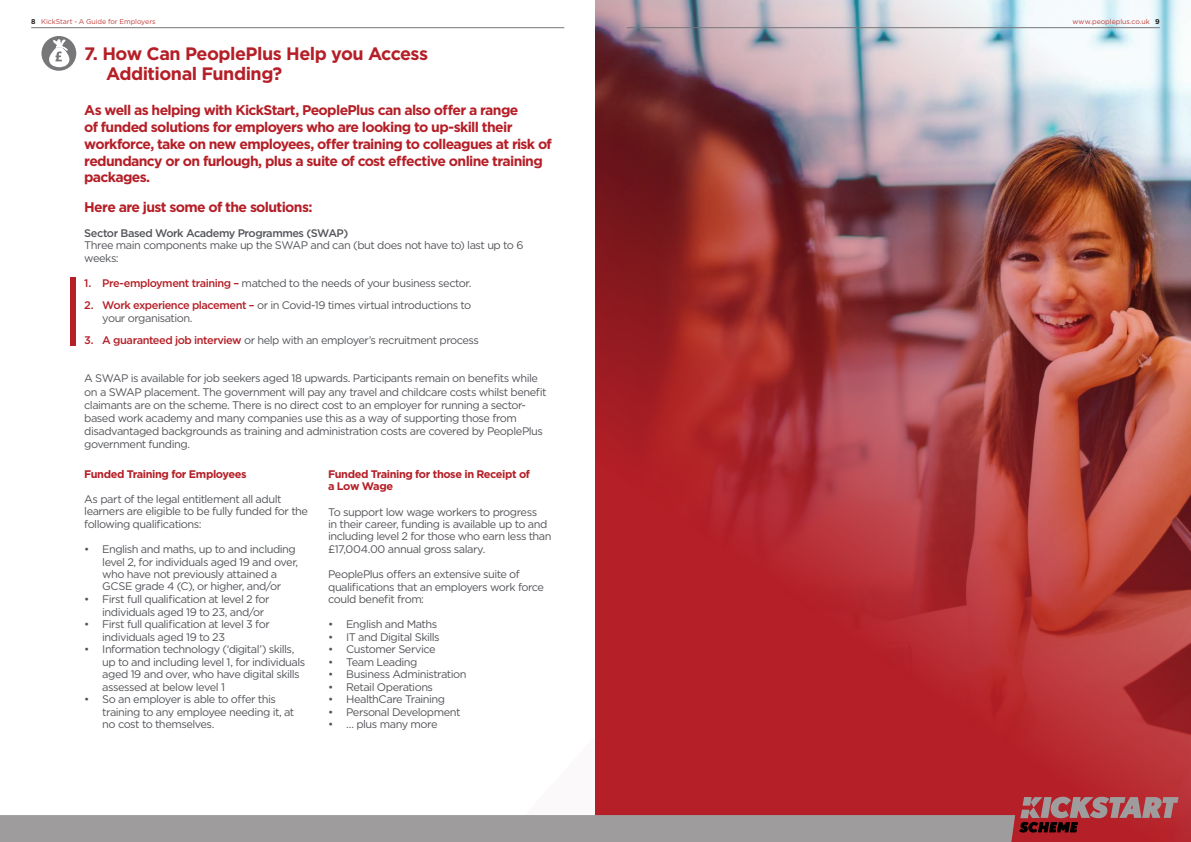
<style>
.page{position:relative;width:1191px;height:842px;background:#fff}
.page>*{position:absolute;margin:0;border:0;box-sizing:border-box;transform-origin:0 0}
.t1{font:700 18px "Gotham";letter-spacing:-.03em;color:#b51f27}
.t2{font:700 14px/16.8px "Gotham";letter-spacing:-.05em;color:#b51f27}
.t3{font:11px/12.5px "Gotham";letter-spacing:-.045em;color:#54555a}
.t4{font:700 11px/12.5px "Gotham";letter-spacing:-.04em;color:#b51f27}
.t5{font:500 11px "Gotham";letter-spacing:-.04em;color:#54555a}
.t6{font:7px "Gotham";letter-spacing:-.01em;color:#c03d3a}
.s1{font-weight:700;color:#231f20}
.s2{font-weight:500;color:#b51f27}
</style>
<div class="page">
<img style="left:595px;top:0;width:596px;height:842px">
<hr style="left:31px;top:28px;width:533px;height:1px;background:#77777a">
<hr style="left:626px;top:28px;width:533px;height:1px;background:#77777a">
<svg style="left:0;top:796px;width:1178px;height:46px"></svg>
<div style="left:71px;top:277px;width:5px;height:68px;background:#b51f27"></div>
<svg style="left:41px;top:36px;width:35px;height:35px"></svg>
<svg style="left:42px;top:38px;width:34px;height:31px"></svg>
<p class="t6" style="left:31px;top:17px;width:126px"><span class="s1">8</span> KickStart - A Guide for Employers</p>
<p class="t6" style="left:1072px;top:17px;width:89px">www.peopleplus.co.uk <span class="s1">9</span></p>
<p class="t1" style="left:84px;top:42px;width:346px">7. How Can PeoplePlus Help you Access</p>
<p class="t1" style="left:106px;top:62px;width:178px">Additional Funding?</p>
<p class="t2" style="left:84px;top:102px;width:469px">As well as helping with KickStart, PeoplePlus can also offer a range<br>of funded solutions for employers who are looking to up-skill their workforce, take on new employees, offer training to colleagues at risk of redundancy or on furlough, plus a suite of cost effective online training packages.</p>
<p class="t2" style="left:84px;top:198px;width:230px">Here are just some of the solutions:</p>
<p class="t5" style="left:84px;top:226px;width:265px">Sector Based Work Academy Programmes (SWAP)</p>
<p class="t3" style="left:84px;top:239px;width:441px">Three main components make up the SWAP and can (but does not have to) last up to 6 weeks:</p>
<p class="t3" style="left:84px;top:276px;width:389px"><span class="s2">1. Pre-employment training –</span> matched to the needs of your business sector.</p>
<p class="t3" style="left:102px;top:299px;width:370px;text-indent:-18px"><span class="s2">2. Work experience placement –</span> or in Covid-19 times virtual introductions to your organisation.</p>
<p class="t3" style="left:84px;top:334px;width:396px"><span class="s2">3. A guaranteed job interview</span> or help with an employer’s recruitment process</p>
<p class="t3" style="left:84px;top:372px;width:464px;line-height:13.2px">A SWAP is available for job seekers aged 18 upwards. Participants remain on benefits while on a SWAP placement. The government will pay any travel and childcare costs whilst benefit claimants are on the scheme. There is no direct cost to an employer for running a sector&shy;based work academy and many companies use this as a way of supporting those from disadvantaged backgrounds as training and administration costs are covered by PeoplePlus government funding.</p>
<p class="t4" style="left:84px;top:468px;width:164px">Funded Training for Employees</p>
<p class="t3" style="left:84px;top:493px;width:225px">As part of the legal entitlement all adult learners are eligible to be fully funded for the following qualifications:</p>
<p class="t3" style="left:102px;top:543px;width:197px;text-indent:-18px">• English and maths, up to and including level 2, for individuals aged 19 and over, who have not previously attained a GCSE grade 4 (C), or higher, and/or</p>
<p class="t3" style="left:102px;top:593px;width:169px;text-indent:-18px">• First full qualification at level 2 for individuals aged 19 to 23, and/or</p>
<p class="t3" style="left:102px;top:618px;width:169px;text-indent:-18px">• First full qualification at level 3 for individuals aged 19 to 23</p>
<p class="t3" style="left:102px;top:643px;width:204px;text-indent:-18px">• Information technology (‘digital’) skills, up to and including level 1, for individuals aged 19 and over, who have digital skills assessed at below level 1</p>
<p class="t3" style="left:102px;top:693px;width:193px;text-indent:-18px">• So an employer is able to offer this training to any employee needing it, at no cost to themselves.</p>
<p class="t4" style="left:328px;top:468px;width:203px">Funded Training for those in Receipt of a Low Wage</p>
<p class="t3" style="left:328px;top:505px;width:225px">To support low wage workers to progress<br>in their career, funding is available up to and including level 2 for those who earn less than £17,004.00 annual gross salary.</p>
<p class="t3" style="left:328px;top:568px;width:217px">PeoplePlus offers an extensive suite of qualifications that an employers work force could benefit from:</p>
<p class="t3" style="left:328px;top:618px;width:111px">• English and Maths</p>
<p class="t3" style="left:328px;top:630px;width:113px">• IT and Digital Skills</p>
<p class="t3" style="left:328px;top:643px;width:109px">• Customer Service</p>
<p class="t3" style="left:328px;top:655px;width:91px">• Team Leading</p>
<p class="t3" style="left:328px;top:668px;width:140px">• Business Administration</p>
<p class="t3" style="left:328px;top:680px;width:106px">• Retail Operations</p>
<p class="t3" style="left:328px;top:693px;width:119px">• HealthCare Training</p>
<p class="t3" style="left:328px;top:705px;width:134px">• Personal Development</p>
<p class="t3" style="left:328px;top:718px;width:111px">• … plus many more</p>
</div>
